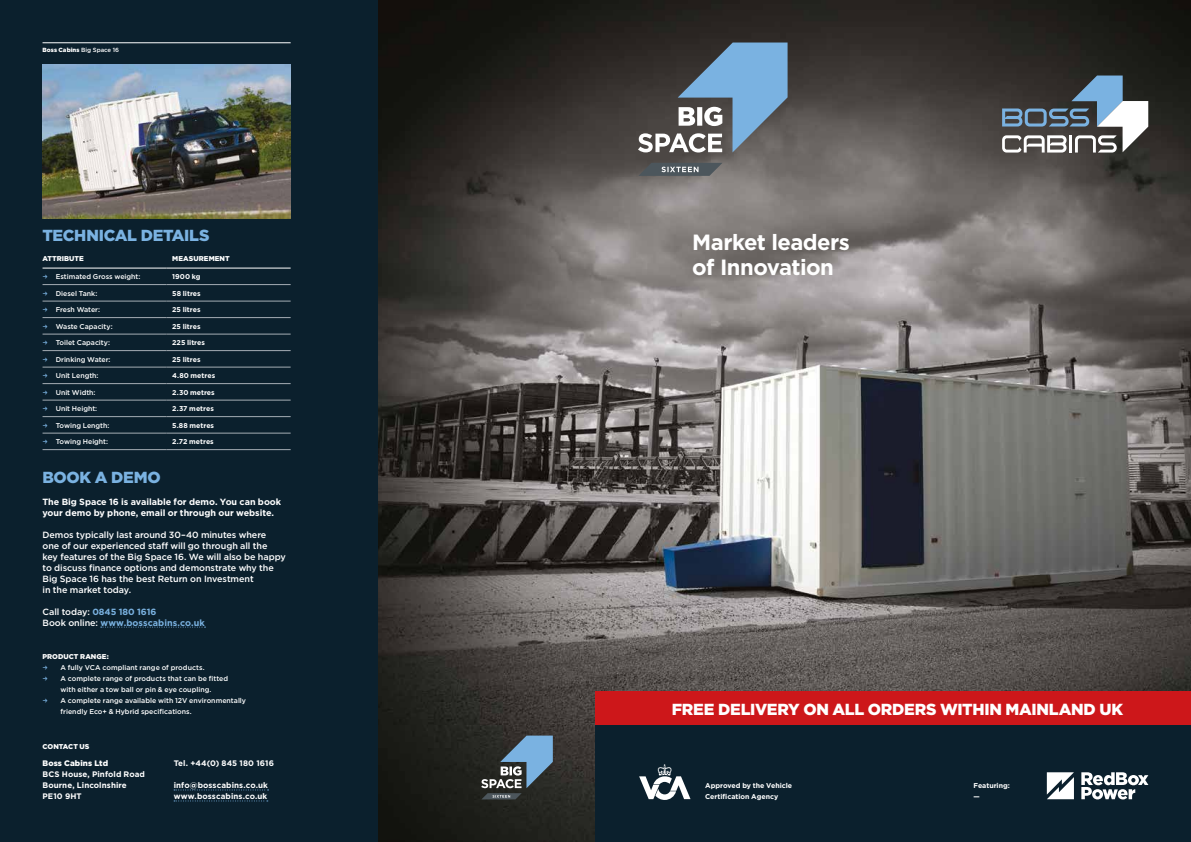
<style>
.page{position:relative;width:1191px;height:842px;background:#0b202d}
.page>*{position:absolute;margin:0;border:0;box-sizing:border-box;transform-origin:0 0}
.t1{font:700 22px/25px "Gotham";letter-spacing:-.025em;color:#fff}
.t2{font:900 16px "Gotham";letter-spacing:-.02em;color:#fff}
.t3{font:900 16px "Gotham";letter-spacing:-.02em;color:#7ab2e1}
.t4{font:500 9px/11px "Gotham";letter-spacing:-.005em;color:#fff}
.t5{font:700 9px/11px "Gotham";letter-spacing:-.005em;color:#fff}
.t6{font:700 9px/11px "Gotham";letter-spacing:.005em;color:#7ab2e1}
.t7{font:700 8px/11px "Gotham";letter-spacing:.01em;color:#fff}
.t8{font:900 8px "Gotham";letter-spacing:.01em;color:#fff}
.t9{font:500 7px/11px "Gotham";color:#fff}
.t10{font:700 7px/11px "Gotham";color:#fff}
.t11{font:900 7px "Gotham";letter-spacing:.005em;color:#fff}
.t12{font:900 6px "Gotham";letter-spacing:.01em;color:#fff}
.s1{font-weight:500}
.s2{font-weight:500;color:#fff}
</style>
<div class="page">
<img style="left:378px;top:0;width:813px;height:842px">
<img style="left:43px;top:65px;width:248px;height:154px">
<div style="left:595px;top:725px;width:596px;height:117px;background:#0b202d"></div>
<svg style="left:101px;top:627px;width:104px;height:1px"></svg>
<svg style="left:174px;top:789px;width:94px;height:1px"></svg>
<svg style="left:174px;top:800px;width:94px;height:1px"></svg>
<hr style="left:43px;top:284px;width:124px;height:1px;background:#a5adb4">
<hr style="left:167px;top:284px;width:124px;height:1px;background:#a5adb4">
<hr style="left:43px;top:301px;width:124px;height:1px;background:#a5adb4">
<hr style="left:167px;top:301px;width:124px;height:1px;background:#a5adb4">
<hr style="left:43px;top:317px;width:124px;height:1px;background:#a5adb4">
<hr style="left:167px;top:317px;width:124px;height:1px;background:#a5adb4">
<hr style="left:43px;top:334px;width:124px;height:1px;background:#a5adb4">
<hr style="left:167px;top:334px;width:124px;height:1px;background:#a5adb4">
<hr style="left:43px;top:350px;width:124px;height:1px;background:#a5adb4">
<hr style="left:167px;top:350px;width:124px;height:1px;background:#a5adb4">
<hr style="left:43px;top:367px;width:124px;height:1px;background:#a5adb4">
<hr style="left:167px;top:367px;width:124px;height:1px;background:#a5adb4">
<hr style="left:43px;top:383px;width:124px;height:1px;background:#a5adb4">
<hr style="left:167px;top:383px;width:124px;height:1px;background:#a5adb4">
<hr style="left:43px;top:400px;width:124px;height:1px;background:#a5adb4">
<hr style="left:167px;top:400px;width:124px;height:1px;background:#a5adb4">
<hr style="left:43px;top:416px;width:124px;height:1px;background:#a5adb4">
<hr style="left:167px;top:416px;width:124px;height:1px;background:#a5adb4">
<hr style="left:43px;top:433px;width:124px;height:1px;background:#a5adb4">
<hr style="left:167px;top:433px;width:124px;height:1px;background:#a5adb4">
<hr style="left:43px;top:449px;width:124px;height:1px;background:#a5adb4">
<hr style="left:167px;top:449px;width:124px;height:1px;background:#a5adb4">
<hr style="left:43px;top:268px;width:124px;height:1px;background:#fff">
<hr style="left:167px;top:268px;width:124px;height:1px;background:#fff">
<div style="left:595px;top:692px;width:596px;height:33px;background:#cd171a"></div>
<hr style="left:43px;top:43px;width:248px;height:1px;background:#fff">
<svg style="left:1046px;top:772px;width:28px;height:27px"></svg>
<svg style="left:1081px;top:772px;width:67px;height:27px"></svg>
<svg style="left:1002px;top:76px;width:146px;height:77px;background:#697177"></svg>
<hr style="left:1069px;top:135px;width:3px;height:18px;background:#fff">
<svg style="left:639px;top:764px;width:51px;height:36px"></svg>
<svg style="left:481px;top:735px;width:72px;height:64px;background:#51636e"></svg>
<svg style="left:638px;top:163px;width:84px;height:13px"></svg>
<svg style="left:638px;top:43px;width:149px;height:109px;background:#687989"></svg>
<p class="t12" style="left:43px;top:46px;width:78px">Boss Cabins <span class="s1">Big Space 16</span></p>
<h2 class="t3" style="left:43px;top:224px;width:168px">TECHNICAL DETAILS</h2>
<p class="t11" style="left:43px;top:254px;width:43px">ATTRIBUTE</p>
<p class="t11" style="left:172px;top:254px;width:59px">MEASUREMENT</p>
<p class="t9" style="left:56px;top:271px;width:86px">Estimated Gross weight:</p>
<p class="t10" style="left:172px;top:271px;width:30px">1900 kg</p>
<p class="t9" style="left:56px;top:288px;width:43px">Diesel Tank:</p>
<p class="t10" style="left:172px;top:288px;width:30px">58 litres</p>
<p class="t9" style="left:56px;top:304px;width:46px">Fresh Water:</p>
<p class="t10" style="left:172px;top:304px;width:30px">25 litres</p>
<p class="t9" style="left:56px;top:321px;width:58px">Waste Capacity:</p>
<p class="t10" style="left:172px;top:321px;width:30px">25 litres</p>
<p class="t9" style="left:56px;top:337px;width:56px">Toilet Capacity:</p>
<p class="t10" style="left:172px;top:337px;width:34px">225 litres</p>
<p class="t9" style="left:56px;top:354px;width:56px">Drinking Water:</p>
<p class="t10" style="left:172px;top:354px;width:30px">25 litres</p>
<p class="t9" style="left:56px;top:370px;width:44px">Unit Length:</p>
<p class="t10" style="left:172px;top:370px;width:44px">4.80 metres</p>
<p class="t9" style="left:56px;top:387px;width:41px">Unit Width:</p>
<p class="t10" style="left:172px;top:387px;width:44px">2.30 metres</p>
<p class="t9" style="left:56px;top:403px;width:43px">Unit Height:</p>
<p class="t10" style="left:172px;top:403px;width:43px">2.37 metres</p>
<p class="t9" style="left:56px;top:420px;width:55px">Towing Length:</p>
<p class="t10" style="left:172px;top:420px;width:43px">5.88 metres</p>
<p class="t9" style="left:56px;top:436px;width:54px">Towing Height:</p>
<p class="t10" style="left:172px;top:436px;width:43px">2.72 metres</p>
<h2 class="t3" style="left:43px;top:466px;width:120px">BOOK A DEMO</h2>
<p class="t5" style="left:43px;top:496px;width:240px">The Big Space 16 is available for demo. You can book your demo by phone, email or through our website.</p>
<p class="t4" style="left:43px;top:529px;width:245px">Demos typically last around 30–40 minutes where<br>one of our experienced staff will go through all the<br>key features of the Big Space 16. We will also be happy to discuss finance options and demonstrate why the Big Space 16 has the best Return on Investment<br>in the market today.</p>
<p class="t6" style="left:43px;top:606px;width:164px"><span class="s2">Call today:</span> 0845 180 1616<br><span class="s2">Book online:</span> www.bosscabins.co.uk</p>
<p class="t11" style="left:43px;top:651px;width:68px">PRODUCT RANGE:</p>
<p class="t9" style="left:61px;top:661px;width:187px">A fully VCA compliant range of products.<br>A complete range of products that can be fitted<br>with either a tow ball or pin &amp; eye coupling.<br>A complete range available with 12V environmentally friendly Eco+ &amp; Hybrid specifications.</p>
<p class="t11" style="left:43px;top:742px;width:48px">CONTACT US</p>
<p class="t8" style="left:43px;top:758px;width:67px">Boss Cabins Ltd</p>
<p class="t7" style="left:43px;top:769px;width:104px">BCS House, Pinfold Road<br>Bourne, Lincolnshire<br>PE10 9HT</p>
<p class="t7" style="left:174px;top:758px;width:102px">Tel. +44(0) 845 180 1616</p>
<p class="t7" style="left:174px;top:780px;width:96px">info@bosscabins.co.uk www.bosscabins.co.uk</p>
<h1 class="t1" style="left:692px;top:230px;width:159px">Market leaders of Innovation</h1>
<h2 class="t2" style="left:672px;top:698px;width:453px">FREE DELIVERY ON ALL ORDERS WITHIN MAINLAND UK</h2>
<p class="t10" style="left:705px;top:780px;width:89px">Approved by the Vehicle<br>Certification Agency</p>
<p class="t10" style="left:973px;top:780px;width:38px">Featuring: —</p>
</div>
